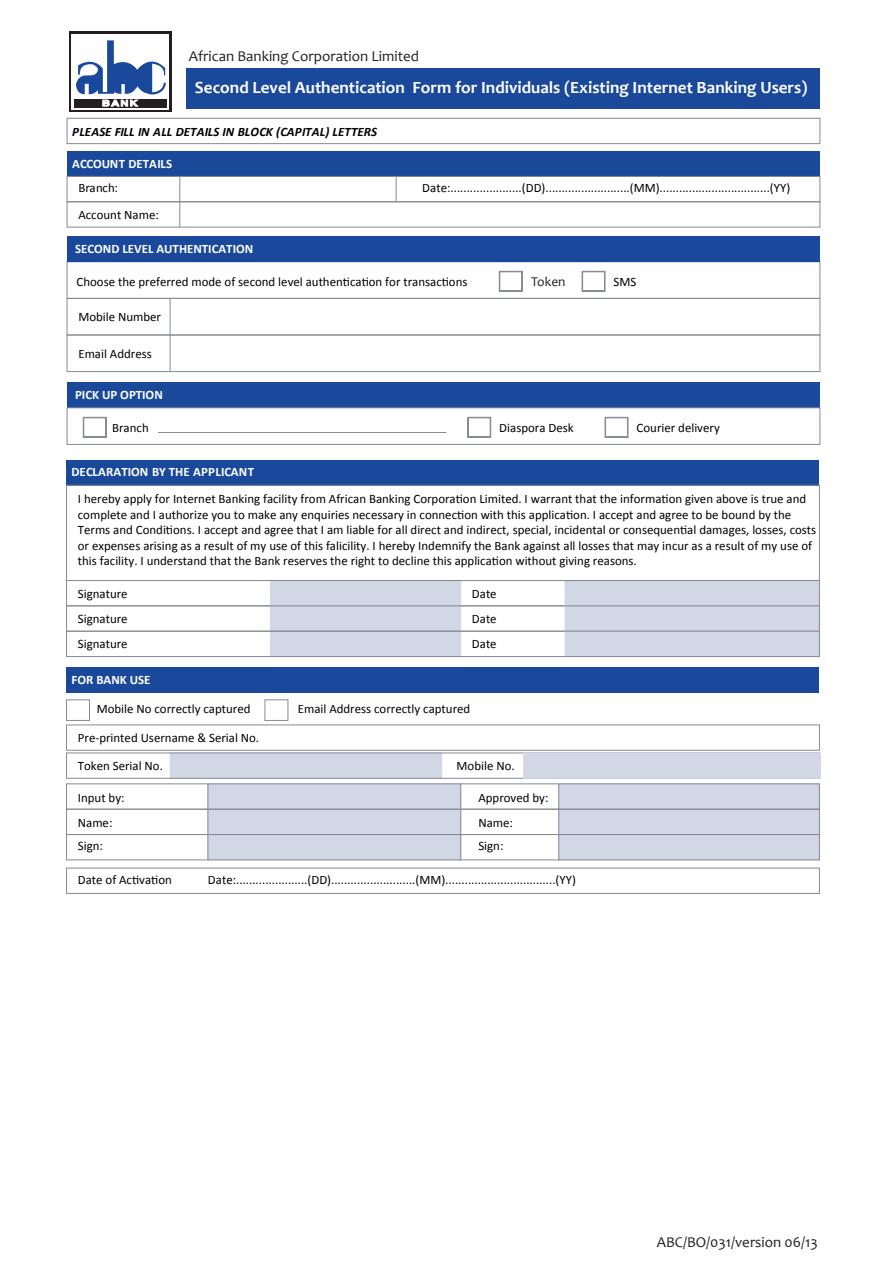
<style>
.page{position:relative;width:893px;height:1263px;background:#fff}
.page>*{position:absolute;margin:0;border:0;box-sizing:border-box;transform-origin:0 0}
.t1{font:700 17.1px "Candara";color:#fff}
.t2{font:15px "Candara";color:#231f20}
.t3{font:13.5px "Candara";color:#231f20}
.t4{font:12.9px/15.5px "Calibri";color:#010101}
.t5{font:700 12.9px "Calibri";color:#fff}
.t6{font:italic 700 12.9px "Calibri";letter-spacing:.01em;color:#010101}
</style>
<div class="page">
<div style="left:67px;top:118px;width:753px;height:26px;border:1px solid #868b95"></div>
<div style="left:67px;top:151px;width:753px;height:25px;background:#1a499c"></div>
<div style="left:67px;top:176px;width:753px;height:26px;border:1px solid #868b95"></div>
<svg style="left:396px;top:176px;width:1px;height:26px"></svg>
<hr style="left:180px;top:176px;width:1px;height:51px;background:#868b95">
<hr style="left:170px;top:298px;width:1px;height:37px;background:#868b95">
<div style="left:265px;top:700px;width:23px;height:21px;border:1px solid #868b95"></div>
<div style="left:66px;top:700px;width:24px;height:21px;border:1px solid #868b95"></div>
<div style="left:67px;top:667px;width:752px;height:26px;background:#1a499c"></div>
<div style="left:270px;top:580px;width:191px;height:26px;background:#d1d7e4"></div>
<div style="left:565px;top:580px;width:255px;height:26px;background:#d1d7e4"></div>
<div style="left:66px;top:580px;width:754px;height:26px;border:1px solid #868b95"></div>
<div style="left:270px;top:605px;width:191px;height:27px;background:#d1d7e4;border:1px solid #d1d7e4"></div>
<div style="left:270px;top:631px;width:191px;height:26px;background:#d1d7e4"></div>
<div style="left:565px;top:605px;width:255px;height:27px;background:#d1d7e4;border:1px solid #d1d7e4"></div>
<div style="left:66px;top:606px;width:754px;height:25px;border:1px solid #868b95"></div>
<div style="left:565px;top:631px;width:255px;height:26px;background:#d1d7e4"></div>
<div style="left:66px;top:631px;width:754px;height:26px;border:1px solid #868b95"></div>
<div style="left:67px;top:460px;width:752px;height:25px;background:#1a499c"></div>
<div style="left:66px;top:485px;width:754px;height:96px;border:1px solid #868b95"></div>
<div style="left:67px;top:236px;width:753px;height:26px;background:#1a499c"></div>
<svg style="left:499px;top:271px;width:24px;height:21px"></svg>
<svg style="left:582px;top:271px;width:23px;height:21px"></svg>
<div style="left:66px;top:868px;width:754px;height:26px;border:1px solid #868b95"></div>
<div style="left:208px;top:783px;width:253px;height:26px;background:#d1d7e4;border:1px solid #d1d7e4"></div>
<div style="left:170px;top:752px;width:272px;height:27px;background:#d1d7e4;border:1px solid #d1d7e4"></div>
<div style="left:208px;top:809px;width:253px;height:26px;background:#d1d7e4"></div>
<div style="left:208px;top:834px;width:253px;height:26px;background:#d1d7e4"></div>
<div style="left:558px;top:783px;width:262px;height:26px;background:#d1d7e4;border:1px solid #d1d7e4"></div>
<div style="left:558px;top:809px;width:262px;height:26px;background:#d1d7e4;border:1px solid #d1d7e4"></div>
<div style="left:558px;top:834px;width:262px;height:26px;background:#d1d7e4;border:1px solid #d1d7e4"></div>
<div style="left:66px;top:784px;width:754px;height:25px;border:1px solid #868b95"></div>
<div style="left:66px;top:809px;width:754px;height:26px;border:1px solid #868b95"></div>
<div style="left:66px;top:834px;width:754px;height:26px;border:1px solid #868b95"></div>
<hr style="left:460px;top:784px;width:1px;height:76px;background:#868b95">
<hr style="left:208px;top:784px;width:1px;height:76px;background:#868b95">
<hr style="left:559px;top:784px;width:1px;height:76px;background:#868b95">
<div style="left:66px;top:753px;width:754px;height:25px;border:1px solid #868b95"></div>
<div style="left:523px;top:752px;width:298px;height:27px;background:#d1d7e4;border:1px solid #d1d7e4"></div>
<div style="left:67px;top:382px;width:753px;height:26px;background:#1a499c"></div>
<div style="left:67px;top:408px;width:753px;height:37px;border:1px solid #868b95"></div>
<svg style="left:83px;top:417px;width:24px;height:21px"></svg>
<svg style="left:467px;top:417px;width:24px;height:21px"></svg>
<svg style="left:605px;top:417px;width:23px;height:21px"></svg>
<div style="left:67px;top:298px;width:753px;height:37px;border:1px solid #868b95"></div>
<hr style="left:170px;top:335px;width:1px;height:37px;background:#868b95">
<div style="left:67px;top:335px;width:753px;height:37px;border:1px solid #868b95"></div>
<hr style="left:158px;top:432px;width:288px;height:1px;background:#868b95">
<div style="left:186px;top:68px;width:633px;height:40px;background:#1a499c"></div>
<svg style="left:69px;top:32px;width:103px;height:80px"></svg>
<div style="left:72px;top:34px;width:97px;height:75px;background:#fff"></div>
<div style="left:74px;top:99px;width:93px;height:8px;background:#231f20"></div>
<svg style="left:76px;top:40px;width:90px;height:66px"></svg>
<p class="t2" style="left:189px;top:47px;width:232px">African Banking Corporation Limited</p>
<h1 class="t1" style="left:195px;top:77px;width:614px">Second Level Authentication Form for Individuals (Existing Internet Banking Users)</h1>
<p class="t6" style="left:72px;top:123px;width:307px">PLEASE FILL IN ALL DETAILS IN BLOCK (CAPITAL) LETTERS</p>
<p class="t5" style="left:72px;top:155px;width:102px">ACCOUNT DETAILS</p>
<p class="t4" style="left:78px;top:175px;width:82px;line-height:26.5px">Branch:<br>Account Name:</p>
<p class="t4" style="left:422px;top:180px;width:369px">Date:......................(DD)..........................(MM)..................................(YY)</p>
<p class="t5" style="left:75px;top:240px;width:180px">SECOND LEVEL AUTHENTICATION</p>
<p class="t4" style="left:76px;top:274px;width:393px">Choose the preferred mode of second level authentication for transactions</p>
<p class="t4" style="left:78px;top:309px;width:84px">Mobile Number</p>
<p class="t4" style="left:78px;top:346px;width:75px">Email Address</p>
<p class="t5" style="left:75px;top:386px;width:89px">PICK UP OPTION</p>
<p class="t3" style="left:531px;top:274px;width:36px">Token</p>
<p class="t4" style="left:614px;top:274px;width:24px">SMS</p>
<p class="t4" style="left:112px;top:420px;width:38px">Branch</p>
<p class="t4" style="left:499px;top:420px;width:76px">Diaspora Desk</p>
<p class="t4" style="left:637px;top:420px;width:85px">Courier delivery</p>
<p class="t5" style="left:72px;top:464px;width:184px">DECLARATION BY THE APPLICANT</p>
<p class="t4" style="left:78px;top:491px;width:740px">I hereby apply for Internet Banking facility from African Banking Corporation Limited. I warrant that the information given above is true and complete and I authorize you to make any enquiries necessary in connection with this application. I accept and agree to be bound by the Terms and Conditions. I accept and agree that I am liable for all direct and indirect, special, incidental or consequential damages, losses, costs or expenses arising as a result of my use of this falicility. I hereby Indemnify the Bank against all losses that may incur as a result of my use of this facility. I understand that the Bank reserves the right to decline this application without giving reasons.</p>
<p class="t4" style="left:78px;top:581px;width:51px;line-height:25.3px">Signature<br>Signature</p>
<p class="t4" style="left:472px;top:586px;width:26px">Date</p>
<p class="t4" style="left:472px;top:611px;width:26px">Date</p>
<p class="t4" style="left:78px;top:636px;width:51px">Signature</p>
<p class="t4" style="left:472px;top:636px;width:26px">Date</p>
<p class="t5" style="left:72px;top:671px;width:80px">FOR BANK USE</p>
<p class="t4" style="left:97px;top:701px;width:155px">Mobile No correctly captured</p>
<p class="t4" style="left:298px;top:701px;width:174px">Email Address correctly captured</p>
<p class="t4" style="left:78px;top:730px;width:183px">Pre-printed Username &amp; Serial No.</p>
<p class="t4" style="left:78px;top:758px;width:87px">Token Serial No.</p>
<p class="t4" style="left:457px;top:758px;width:60px">Mobile No.</p>
<p class="t4" style="left:78px;top:785px;width:48px;line-height:25.2px">Input by:<br>Name:</p>
<p class="t4" style="left:78px;top:838px;width:27px">Sign:</p>
<p class="t4" style="left:478px;top:785px;width:72px;line-height:25.2px">Approved by:<br>Name:</p>
<p class="t4" style="left:478px;top:838px;width:27px">Sign:</p>
<p class="t4" style="left:78px;top:871px;width:96px">Date of Activation</p>
<p class="t4" style="left:208px;top:871px;width:369px">Date:......................(DD)..........................(MM)..................................(YY)</p>
<p class="t2" style="left:657px;top:1233px;width:162px">ABC/BO/031/version 06/13</p>
</div>
